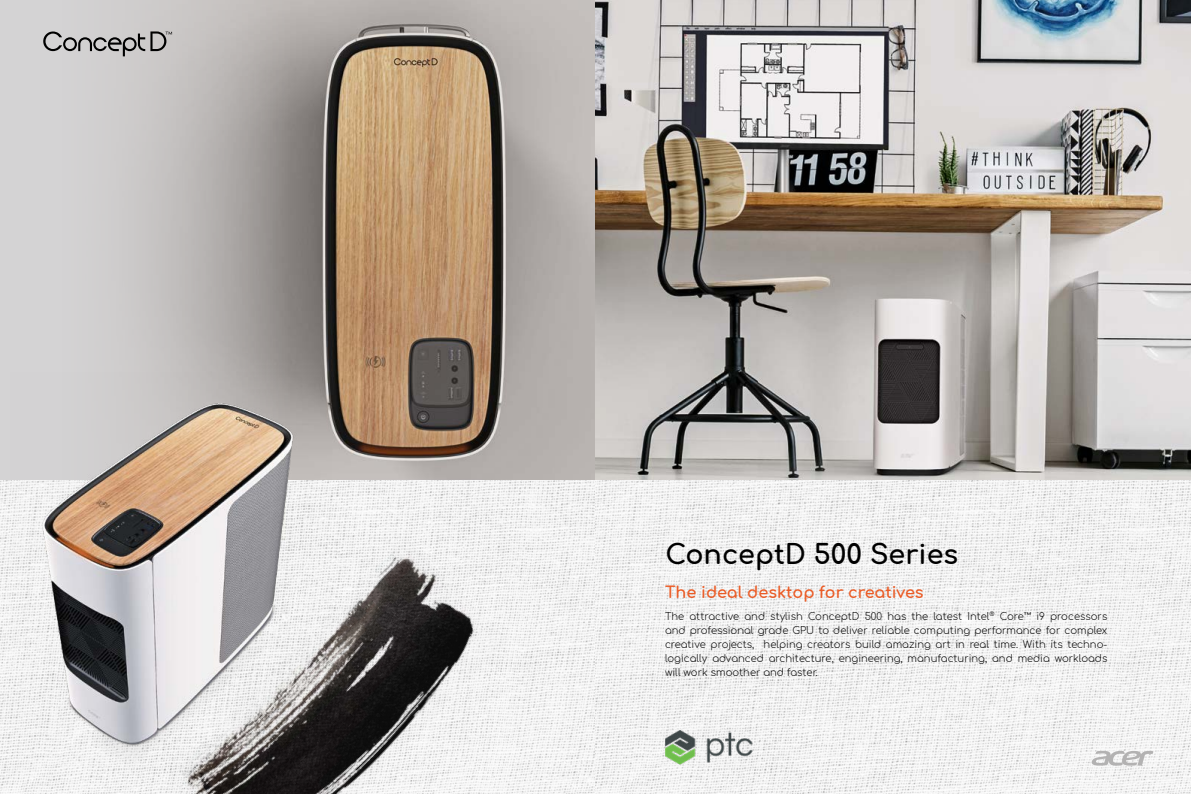
<style>
.page{position:relative;width:1191px;height:794px;background:#fff}
.page>*{position:absolute;margin:0;border:0;box-sizing:border-box;transform-origin:0 0}
.t1{font:700 27px "Comfortaa";color:#000}
.t2{font:700 16px "Comfortaa";color:#eb5b25}
.t3{font:300 10px/14px "Comfortaa";color:#000;text-align:justify}
</style>
<div class="page">
<img style="left:0;top:479px;width:1191px;height:315px">
<img style="left:11px;top:479px;width:321px;height:294px">
<div style="left:0;top:0;width:595px;height:479px;background:#d4d3d4"></div>
<img style="left:92px;top:0;width:1099px;height:479px">
<svg style="left:79px;top:626px;width:78px;height:145px"></svg>
<svg style="left:1091px;top:751px;width:62px;height:14px"></svg>
<img style="left:663px;top:728px;width:93px;height:37px">
<img style="left:157px;top:537px;width:352px;height:257px">
<svg style="left:43px;top:31px;width:129px;height:25px"></svg>
<h1 class="t1" style="left:665px;top:529px;width:294px">ConceptD 500 Series</h1>
<h2 class="t2" style="left:665px;top:577px;width:260px">The ideal desktop for creatives</h2>
<p class="t3" style="left:665px;top:607px;width:444px">The attractive and stylish ConceptD 500 has the latest Intel<sup>®</sup> Core™ i9 processors and professional grade GPU to deliver reliable computing performance for complex creative projects, helping creators build amazing art in real time. With its techno&shy;logically advanced architecture, engineering, manufacturing, and media workloads will work smoother and faster.</p>
</div>
